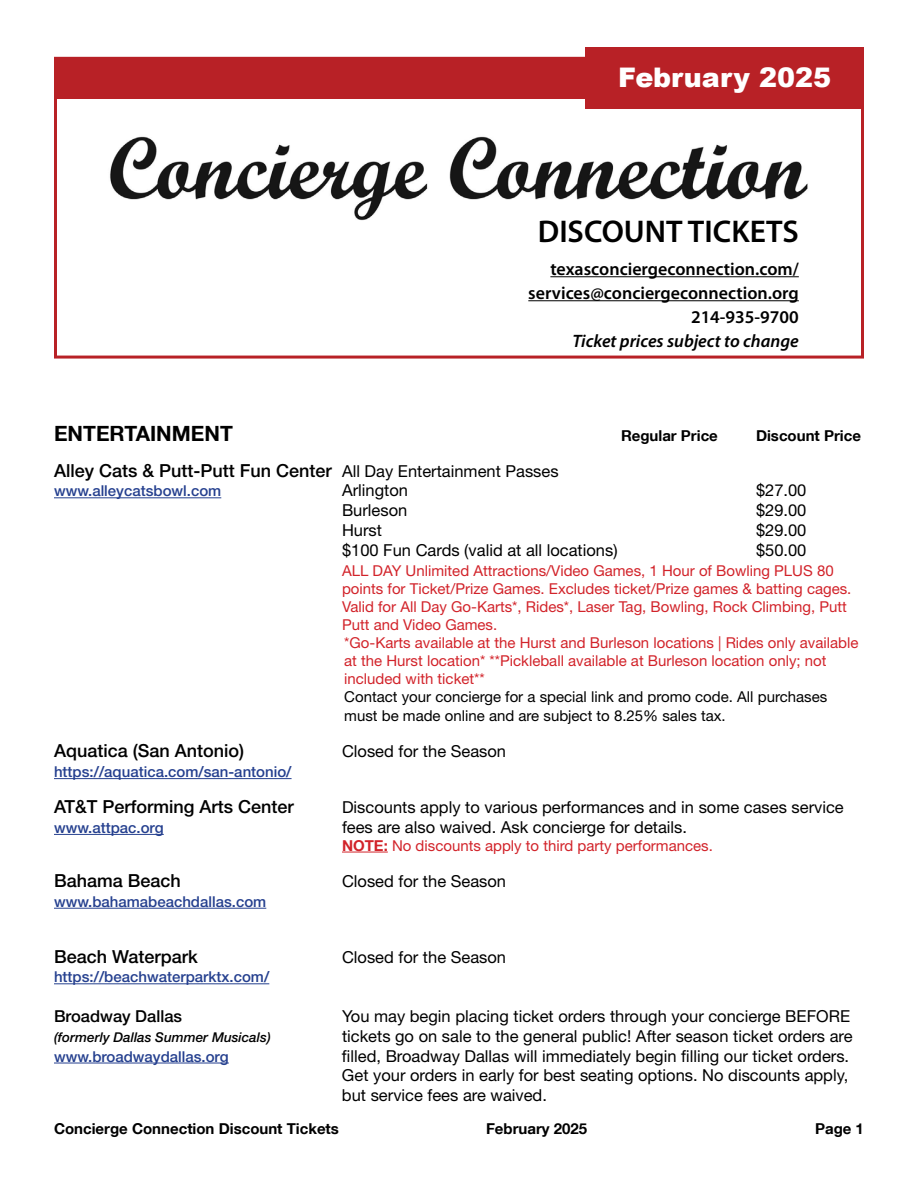
<style>
.page{position:relative;width:918px;height:1188px;background:#fff}
.page>*{position:absolute;margin:0;border:0;box-sizing:border-box;transform-origin:0 0}
.t1{font:600 31.5px "Myriad Pro";color:#000}
.t2{font:900 27px "Arial";color:#fff}
.t3{font:700 21px "Helvetica Neue LT Com";color:#000}
.t4{font:500 18px "Helvetica Neue LT Std";color:#000}
.t5{font:600 18px/24px "Myriad Pro";color:#000;text-align:right}
.t6{font:italic 600 18px "Myriad Pro";color:#000}
.t7{font:16.5px/19.8px "Helvetica Neue LT Std";color:#000;text-align:justify}
.t8{font:500 16.5px "Helvetica Neue LT Std";color:#000}
.t9{font:15px/18px "Helvetica Neue LT Std";color:#d2232a}
.t10{font:500 15px "Helvetica Neue LT Std";color:#25408f}
.t11{font:15px/19.8px "Helvetica Neue LT Std";color:#000}
.t12{font:700 15px "Helvetica Neue LT Com";color:#000}
.t13{font:italic 500 13.5px "Helvetica Neue LT Std";color:#000}
.s1{font-weight:400;font-size:16.5px}
.s2{font-family:"Helvetica Neue LT Com";font-weight:700}
</style>
<div class="page">
<div style="left:54px;top:57px;width:810px;height:302px;background:#fff;border:3px solid #b82126"></div>
<div style="left:54px;top:57px;width:810px;height:41px;background:#b82126"></div>
<div style="left:585px;top:48px;width:279px;height:61px;background:#b82126"></div>
<hr style="left:54px;top:497px;width:167px;height:1px;background:#25408f">
<hr style="left:54px;top:778px;width:238px;height:1px;background:#25408f">
<hr style="left:54px;top:834px;width:110px;height:1px;background:#25408f">
<hr style="left:342px;top:852px;width:46px;height:1px;background:#d2232a">
<hr style="left:54px;top:908px;width:212px;height:1px;background:#25408f">
<hr style="left:54px;top:983px;width:215px;height:1px;background:#25408f">
<hr style="left:54px;top:1063px;width:175px;height:1px;background:#25408f">
<img style="left:110px;top:136px;width:698px;height:85px">
<hr style="left:550px;top:276px;width:249px;height:1px;background:#000">
<hr style="left:528px;top:300px;width:271px;height:1px;background:#000">
<h2 class="t2" style="left:618px;top:58px;width:214px">February 2025</h2>
<h1 class="t1" style="left:538px;top:211px;width:263px">DISCOUNT TICKETS</h1>
<p class="t5" style="left:528px;top:256px;width:272px">texasconciergeconnection.com/ services@conciergeconnection.org<br>214-935-9700</p>
<p class="t6" style="left:572px;top:329px;width:228px">Ticket prices subject to change</p>
<p class="t3" style="left:54px;top:420px;width:180px">ENTERTAINMENT</p>
<p class="t12" style="left:621px;top:426px;width:98px">Regular Price</p>
<p class="t12" style="left:756px;top:426px;width:106px">Discount Price</p>
<p class="t4" style="left:54px;top:459px;width:506px">Alley Cats &amp; Putt-Putt Fun Center <span class="s1">All Day Entertainment Passes</span></p>
<p class="t10" style="left:54px;top:482px;width:169px">www.alleycatsbowl.com</p>
<p class="t7" style="left:342px;top:480px;width:67px">Arlington</p>
<p class="t7" style="left:756px;top:480px;width:52px">$27.00</p>
<p class="t7" style="left:342px;top:500px;width:67px">Burleson</p>
<p class="t7" style="left:756px;top:500px;width:52px">$29.00</p>
<p class="t7" style="left:342px;top:520px;width:42px">Hurst</p>
<p class="t7" style="left:756px;top:520px;width:52px">$29.00</p>
<p class="t7" style="left:342px;top:540px;width:277px">$100 Fun Cards (valid at all locations)</p>
<p class="t7" style="left:756px;top:540px;width:52px">$50.00</p>
<p class="t9" style="left:342px;top:561px;width:518px">ALL DAY Unlimited Attractions/Video Games, 1 Hour of Bowling PLUS 80 points for Ticket/Prize Games. Excludes ticket/Prize games &amp; batting cages.<br>Valid for All Day Go-Karts*, Rides*, Laser Tag, Bowling, Rock Climbing, Putt Putt and Video Games.<br>*Go-Karts available at the Hurst and Burleson locations | Rides only available at the Hurst location* **Pickleball available at Burleson location only; not included with ticket**</p>
<p class="t11" style="left:344px;top:686px;width:484px">Contact your concierge for a special link and promo code. All purchases must be made online and are subject to 8.25% sales tax.</p>
<p class="t4" style="left:54px;top:740px;width:192px">Aquatica (San Antonio)</p>
<p class="t7" style="left:342px;top:741px;width:166px">Closed for the Season</p>
<p class="t10" style="left:54px;top:763px;width:239px">https://aquatica.com/san-antonio/</p>
<p class="t4" style="left:54px;top:796px;width:241px">AT&amp;T Performing Arts Center</p>
<p class="t7" style="left:342px;top:797px;width:503px">Discounts apply to various performances and in some cases service</p>
<p class="t10" style="left:54px;top:819px;width:111px">www.attpac.org</p>
<p class="t7" style="left:342px;top:817px;width:347px">fees are also waived. Ask concierge for details.</p>
<p class="t9" style="left:342px;top:836px;width:372px"><span class="s2">NOTE:</span> No discounts apply to third party performances.</p>
<p class="t4" style="left:54px;top:870px;width:128px">Bahama Beach</p>
<p class="t7" style="left:342px;top:871px;width:166px">Closed for the Season</p>
<p class="t10" style="left:54px;top:892px;width:214px">www.bahamabeachdallas.com</p>
<p class="t4" style="left:54px;top:945px;width:145px">Beach Waterpark</p>
<p class="t7" style="left:342px;top:947px;width:166px">Closed for the Season</p>
<p class="t10" style="left:54px;top:968px;width:217px">https://beachwaterparktx.com/</p>
<p class="t8" style="left:54px;top:1006px;width:130px">Broadway Dallas</p>
<p class="t7" style="left:342px;top:1006px;width:510px">You may begin placing ticket orders through your concierge BEFORE</p>
<p class="t13" style="left:54px;top:1029px;width:218px">(formerly Dallas Summer Musicals)</p>
<p class="t7" style="left:342px;top:1026px;width:512px">tickets go on sale to the general public! After season ticket orders are</p>
<p class="t10" style="left:54px;top:1047px;width:176px">www.broadwaydallas.org</p>
<p class="t7" style="left:342px;top:1046px;width:509px">filled, Broadway Dallas will immediately begin filling our ticket orders.<br>Get your orders in early for best seating options. No discounts apply, but service fees are waived.</p>
<p class="t12" style="left:54px;top:1119px;width:286px">Concierge Connection Discount Tickets</p>
<p class="t12" style="left:486px;top:1119px;width:103px">February 2025</p>
<p class="t12" style="left:815px;top:1119px;width:50px">Page 1</p>
</div>
